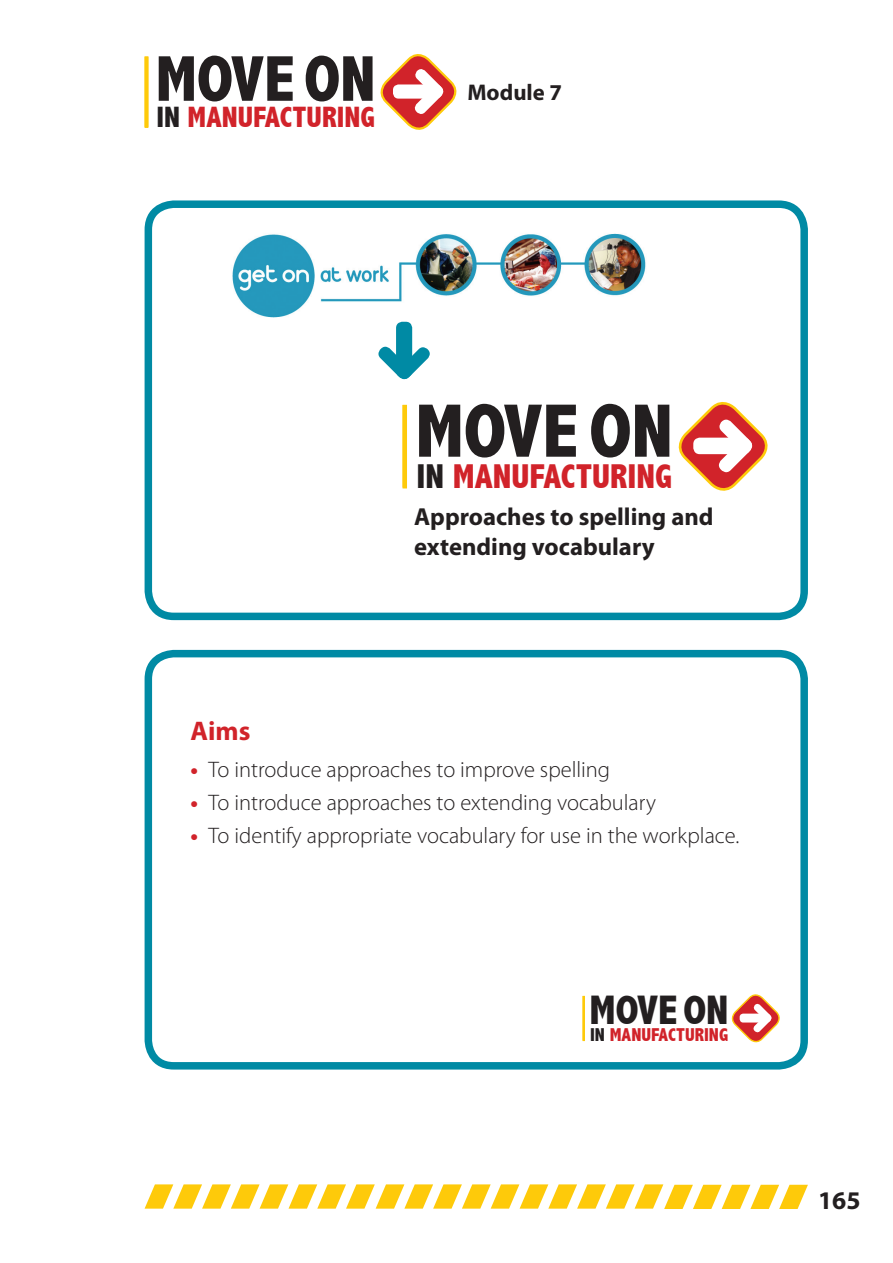
<style>
.page{position:relative;width:893px;height:1263px;background:#fff}
.page>*{position:absolute;margin:0;border:0;box-sizing:border-box;transform-origin:0 0}
.t1{font:800 condensed 76.35px "Abadi";color:#231f20}
.t2{font:800 condensed 65.25px "Abadi";color:#231f20}
.t3{font:800 condensed 41.25px "Abadi";color:#231f20}
.t4{font:800 condensed 34.5px "Abadi";color:#d1232a}
.t5{font:800 condensed 29.55px "Abadi";color:#d1232a}
.t6{font:700 27px "Myriad Pro";color:#d1232a}
.t7{font:700 25.5px "Myriad Pro";color:#231f20}
.t8{font:700 24.6px/29.5px "Myriad Pro";color:#231f20}
.t9{font:700 22.8px "Myriad Pro";color:#231f20}
.t10{font:300 22.5px "Myriad Pro";color:#231f20}
.t11{font:800 condensed 18.6px "Abadi";color:#d1232a}
.s1{color:#231f20}
.s2{font-weight:700;color:#d1232a}
</style>
<div class="page">
<div style="left:145px;top:200px;width:663px;height:420px;border:8px solid #008aa4;border-radius:26px"></div>
<div style="left:145px;top:650px;width:663px;height:419px;border:8px solid #008aa4;border-radius:26px"></div>
<div style="left:396px;top:322px;width:16px;height:55px;background:#008aa4;border-radius:6px"></div>
<svg style="left:378px;top:344px;width:52px;height:36px"></svg>
<svg style="left:145px;top:1184px;width:663px;height:25px"></svg>
<hr style="left:403px;top:405px;width:4px;height:83px;background:#feca0a">
<svg style="left:678px;top:402px;width:90px;height:89px"></svg>
<hr style="left:583px;top:996px;width:2px;height:45px;background:#feca0a">
<svg style="left:731px;top:994px;width:49px;height:49px"></svg>
<hr style="left:145px;top:57px;width:3px;height:71px;background:#feca0a">
<svg style="left:380px;top:54px;width:77px;height:76px"></svg>
<hr style="left:145px;top:56px;width:3px;height:71px;background:#feca0a">
<img style="left:232px;top:233px;width:414px;height:85px">
<h2 class="t2" style="left:156px;top:44px;width:222px">MOVE ON</h2>
<h3 class="t5" style="left:156px;top:101px;width:220px"><span class="s1">IN</span> MANUFACTURING</h3>
<p class="t9" style="left:467px;top:83px;width:96px">Module 7</p>
<h1 class="t1" style="left:415px;top:390px;width:259px">MOVE ON</h1>
<h3 class="t4" style="left:416px;top:457px;width:257px"><span class="s1">IN</span> MANUFACTURING</h3>
<p class="t8" style="left:414px;top:504px;width:301px">Approaches to spelling and extending vocabulary</p>
<p class="t6" style="left:191px;top:721px;width:61px">Aims</p>
<p class="t10" style="left:191px;top:761px;width:421px"><span class="s2">•</span> To introduce approaches to improve spelling</p>
<p class="t10" style="left:191px;top:794px;width:467px"><span class="s2">•</span> To introduce approaches to extending vocabulary</p>
<p class="t10" style="left:191px;top:827px;width:550px"><span class="s2">•</span> To identify appropriate vocabulary for use in the workplace.</p>
<h3 class="t3" style="left:589px;top:988px;width:141px">MOVE ON</h3>
<p class="t11" style="left:590px;top:1024px;width:140px"><span class="s1">IN</span> MANUFACTURING</p>
<p class="t7" style="left:818px;top:1191px;width:44px">165</p>
</div>
